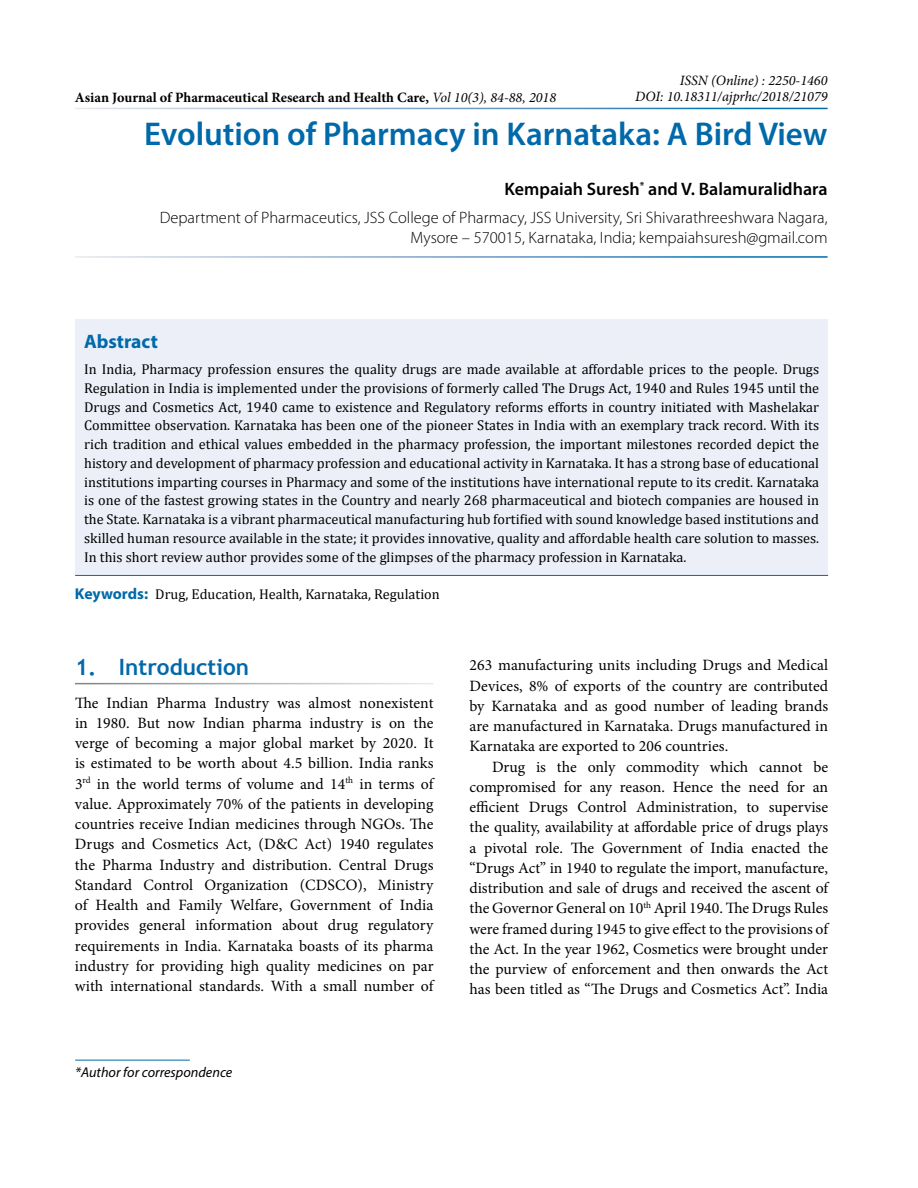
<style>
.page{position:relative;width:918px;height:1188px;background:#fff}
.page>*{position:absolute;margin:0;border:0;box-sizing:border-box;transform-origin:0 0}
.t1{font:600 33px "Myriad Pro";color:#0069aa}
.t2{font:700 22.5px "Trebuchet MS";color:#0069aa}
.t3{font:700 19.5px "Myriad Pro";color:#0069aa}
.t4{font:600 18px "Myriad Pro";color:#000}
.t5{font:300 16.5px/19.5px "Myriad Pro";color:#000;text-align:right}
.t6{font:15.75px/20.2px "Minion Pro";color:#000;text-align:justify}
.t7{font:14.25px/18.8px "Cambria";color:#000;text-align:justify}
.t8{font:700 14.25px "Minion Pro";color:#000}
.t9{font:italic 14.25px/15.1px "Minion Pro";color:#000;text-align:right}
.t10{font:italic 14.25px "Myriad Pro";color:#000}
.s1{font-weight:400;font-style:italic}
.s2{font-family:"Myriad Pro";font-weight:700;font-size:15.75px;color:#0069aa}
</style>
<div class="page">
<hr style="left:75px;top:1060px;width:115px;height:1px;background:#0069aa">
<div style="left:75px;top:320px;width:753px;height:255px;background:#eceff7"></div>
<hr style="left:75px;top:575px;width:753px;height:1px;background:#0069aa">
<p class="t8" style="left:75px;top:87px;width:483px">Asian Journal of Pharmaceutical Research and Health Care, <span class="s1">Vol 10(3), 84-88, 2018</span></p>
<p class="t9" style="left:635px;top:73px;width:194px">ISSN (Online) : 2250-1460<br>DOI: 10.18311/ajprhc/2018/21079</p>
<h1 class="t1" style="left:144px;top:113px;width:685px">Evolution of Pharmacy in Karnataka: A Bird View</h1>
<p class="t4" style="left:505px;top:177px;width:324px">Kempaiah Suresh<sup>*</sup> and V. Balamuralidhara</p>
<p class="t5" style="left:160px;top:208px;width:669px">Department of Pharmaceutics, JSS College of Pharmacy, JSS University, Sri Shivarathreeshwara Nagara,<br>Mysore – 570015, Karnataka, India; kempaiahsuresh@gmail.com</p>
<p class="t3" style="left:84px;top:329px;width:75px">Abstract</p>
<p class="t7" style="left:84px;top:360px;width:737px">In India, Pharmacy profession ensures the quality drugs are made available at affordable prices to the people. Drugs Regulation in India is implemented under the provisions of formerly called The Drugs Act, 1940 and Rules 1945 until the Drugs and Cosmetics Act, 1940 came to existence and Regulatory reforms efforts in country initiated with Mashelakar Committee observation. Karnataka has been one of the pioneer States in India with an exemplary track record. With its rich tradition and ethical values embedded in the pharmacy profession, the important milestones recorded depict the history and development of pharmacy profession and educational activity in Karnataka. It has a strong base of educational institutions imparting courses in Pharmacy and some of the institutions have international repute to its credit. Karnataka is one of the fastest growing states in the Country and nearly 268 pharmaceutical and biotech companies are housed in the State. Karnataka is a vibrant pharmaceutical manufacturing hub fortified with sound knowledge based institutions and skilled human resource available in the state; it provides innovative, quality and affordable health care solution to masses.<br>In this short review author provides some of the glimpses of the pharmacy profession in Karnataka.</p>
<p class="t7" style="left:75px;top:585px;width:366px"><span class="s2">Keywords:</span> Drug, Education, Health, Karnataka, Regulation</p>
<h2 class="t2" style="left:75px;top:653px;width:176px">1. Introduction</h2>
<p class="t6" style="left:75px;top:693px;width:360px">The Indian Pharma Industry was almost nonexistent in 1980. But now Indian pharma industry is on the verge of becoming a major global market by 2020. It is estimated to be worth about 4.5 billion. India ranks 3<sup>rd</sup> in the world terms of volume and 14<sup>th</sup> in terms of value. Approximately 70% of the patients in developing countries receive Indian medicines through NGOs. The Drugs and Cosmetics Act, (D&amp;C Act) 1940 regulates the Pharma Industry and distribution. Central Drugs Standard Control Organization (CDSCO), Ministry of Health and Family Welfare, Government of India provides general information about drug regulatory requirements in India. Karnataka boasts of its pharma industry for providing high quality medicines on par with international standards. With a small number of</p>
<p class="t10" style="left:75px;top:1063px;width:159px">*Author for correspondence</p>
<p class="t6" style="left:470px;top:655px;width:360px">263 manufacturing units including Drugs and Medical Devices, 8% of exports of the country are contributed by Karnataka and as good number of leading brands are manufactured in Karnataka. Drugs manufactured in Karnataka are exported to 206 countries.</p>
<p class="t6" style="left:470px;top:756px;width:360px;text-indent:23px">Drug is the only commodity which cannot be compromised for any reason. Hence the need for an efficient Drugs Control Administration, to supervise the quality, availability at affordable price of drugs plays a pivotal role. The Government of India enacted the “Drugs Act” in 1940 to regulate the import, manufacture, distribution and sale of drugs and received the ascent of the Governor General on 10<sup>th</sup> April 1940. The Drugs Rules were framed during 1945 to give effect to the provisions of the Act. In the year 1962, Cosmetics were brought under the purview of enforcement and then onwards the Act has been titled as “The Drugs and Cosmetics Act”. India</p>
</div>
